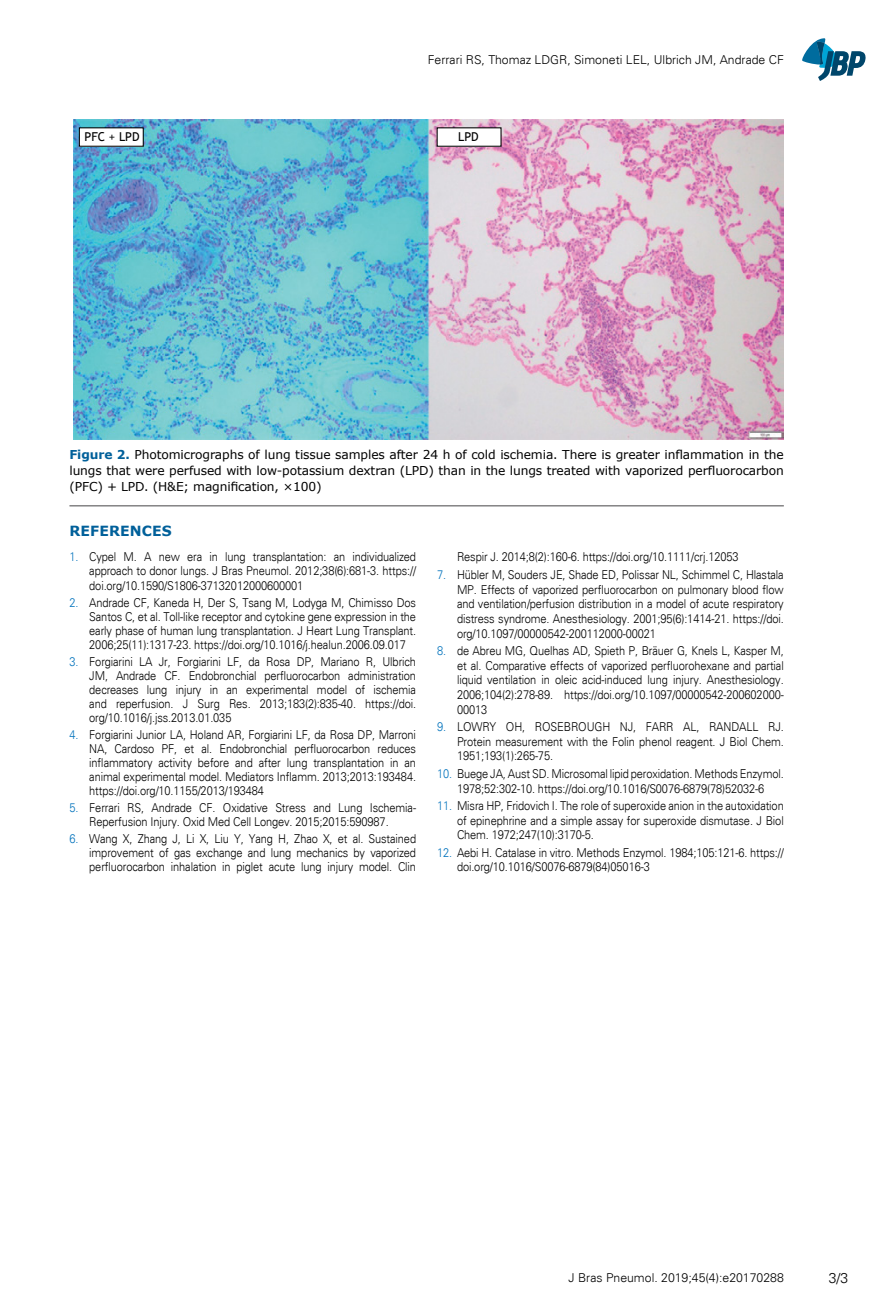
<style>
.page{position:relative;width:893px;height:1315px;background:#fff}
.page>*{position:absolute;margin:0;border:0;box-sizing:border-box;transform-origin:0 0}
.t1{font:700 14px "Verdana";letter-spacing:.01em;color:#01609a}
.t2{font:300 14px "Univers";color:#000}
.t3{font:300 12.25px/14px "Univers";letter-spacing:-.01em;color:#000;text-align:justify;scale:.9 1}
.t4{font:12.25px/15.8px "Verdana";letter-spacing:-.01em;color:#000;text-align:justify}
.t5{font:300 12.25px "Univers";letter-spacing:-.01em;color:#000}
.t6{font:12.25px "Trebuchet MS";color:#000}
.s1{font-weight:700;color:#01609a}
.s2{color:#0072bc}
</style>
<div class="page">
<svg style="left:802px;top:38px;width:64px;height:43px"></svg>
<hr style="left:69px;top:505px;width:715px;height:1px;background:#464547">
<img style="left:74px;top:119px;width:710px;height:320px">
<div style="left:79px;top:128px;width:64px;height:18px;background:#fff"></div>
<div style="left:437px;top:128px;width:64px;height:18px;background:#fff"></div>
<p class="t5" style="left:428px;top:52px;width:358px">Ferrari RS, Thomaz LDGR, Simoneti LEL, Ulbrich JM, Andrade CF</p>
<p class="t6" style="left:85px;top:129px;width:56px">PFC + LPD</p>
<p class="t6" style="left:458px;top:129px;width:22px">LPD</p>
<p class="t4" style="left:69px;top:447px;width:716px"><span class="s1">Figure 2.</span> Photomicrographs of lung tissue samples after 24 h of cold ischemia. There is greater inflammation in the lungs that were perfused with low-potassium dextran (LPD) than in the lungs treated with vaporized perfluorocarbon (PFC) + LPD. (H&amp;E; magnification, ×100)</p>
<p class="t1" style="left:69px;top:522px;width:104px">REFERENCES</p>
<p class="t3" style="left:89px;top:550px;width:365px;text-indent:-20px"><span class="s2">1.</span> Cypel M. A new era in lung transplantation: an individualized approach to donor lungs. J Bras Pneumol. 2012;38(6):681-3. https:// doi.org/10.1590/S1806-37132012000600001</p>
<p class="t3" style="left:89px;top:595px;width:365px;text-indent:-20px"><span class="s2">2.</span> Andrade CF, Kaneda H, Der S, Tsang M, Lodyga M, Chimisso Dos Santos C, et al. Toll-like receptor and cytokine gene expression in the early phase of human lung transplantation. J Heart Lung Transplant.<br>2006;25(11):1317-23. https://doi.org/10.1016/j.healun.2006.09.017</p>
<p class="t3" style="left:89px;top:654px;width:365px;text-indent:-20px"><span class="s2">3.</span> Forgiarini LA Jr, Forgiarini LF, da Rosa DP, Mariano R, Ulbrich JM, Andrade CF. Endobronchial perfluorocarbon administration decreases lung injury in an experimental model of ischemia and reperfusion. J Surg Res. 2013;183(2):835-40. https://doi. org/10.1016/j.jss.2013.01.035</p>
<p class="t3" style="left:89px;top:727px;width:365px;text-indent:-20px"><span class="s2">4.</span> Forgiarini Junior LA, Holand AR, Forgiarini LF, da Rosa DP, Marroni NA, Cardoso PF, et al. Endobronchial perfluorocarbon reduces inflammatory activity before and after lung transplantation in an animal experimental model. Mediators Inflamm. 2013;2013:193484. https://doi.org/10.1155/2013/193484</p>
<p class="t3" style="left:89px;top:800px;width:365px;text-indent:-20px"><span class="s2">5.</span> Ferrari RS, Andrade CF. Oxidative Stress and Lung Ischemia-<br>Reperfusion Injury. Oxid Med Cell Longev. 2015;2015:590987.</p>
<p class="t3" style="left:89px;top:832px;width:365px;text-indent:-20px"><span class="s2">6.</span> Wang X, Zhang J, Li X, Liu Y, Yang H, Zhao X, et al. Sustained improvement of gas exchange and lung mechanics by vaporized perfluorocarbon inhalation in piglet acute lung injury model. Clin</p>
<p class="t3" style="left:457px;top:550px;width:314px">Respir J. 2014;8(2):160-6. https://doi.org/10.1111/crj.12053</p>
<p class="t3" style="left:457px;top:567px;width:365px;line-height:14.5px;text-indent:-20px"><span class="s2">7.</span> Hübler M, Souders JE, Shade ED, Polissar NL, Schimmel C, Hlastala MP. Effects of vaporized perfluorocarbon on pulmonary blood flow and ventilation/perfusion distribution in a model of acute respiratory distress syndrome. Anesthesiology. 2001;95(6):1414-21. https://doi. org/10.1097/00000542-200112000-00021</p>
<p class="t3" style="left:457px;top:643px;width:365px;line-height:14.5px;text-indent:-20px"><span class="s2">8.</span> de Abreu MG, Quelhas AD, Spieth P, Bräuer G, Knels L, Kasper M, et al. Comparative effects of vaporized perfluorohexane and partial liquid ventilation in oleic acid-induced lung injury. Anesthesiology.<br>2006;104(2):278-89. https://doi.org/10.1097/00000542-200602000- 00013</p>
<p class="t3" style="left:457px;top:719px;width:365px;line-height:14.5px;text-indent:-20px"><span class="s2">9.</span> LOWRY OH, ROSEBROUGH NJ, FARR AL, RANDALL RJ.<br>Protein measurement with the Folin phenol reagent. J Biol Chem.<br>1951;193(1):265-75.</p>
<p class="t3" style="left:437px;top:766px;width:387px;line-height:14.5px;text-align:center"><span class="s2">10.</span> Buege JA, Aust SD. Microsomal lipid peroxidation. Methods Enzymol.<br>1978;52:302-10. https://doi.org/10.1016/S0076-6879(78)52032-6</p>
<p class="t3" style="left:457px;top:798px;width:365px;line-height:14.5px;text-indent:-20px"><span class="s2">11.</span> Misra HP, Fridovich I. The role of superoxide anion in the autoxidation of epinephrine and a simple assay for superoxide dismutase. J Biol Chem. 1972;247(10):3170-5.</p>
<p class="t3" style="left:457px;top:845px;width:365px;line-height:14.5px;text-indent:-20px"><span class="s2">12.</span> Aebi H. Catalase in vitro. Methods Enzymol. 1984;105:121-6. https:// doi.org/10.1016/S0076-6879(84)05016-3</p>
<p class="t5" style="left:569px;top:1270px;width:217px">J Bras Pneumol. 2019;45(4):e20170288</p>
<p class="t2" style="left:829px;top:1269px;width:21px">3/3</p>
</div>
